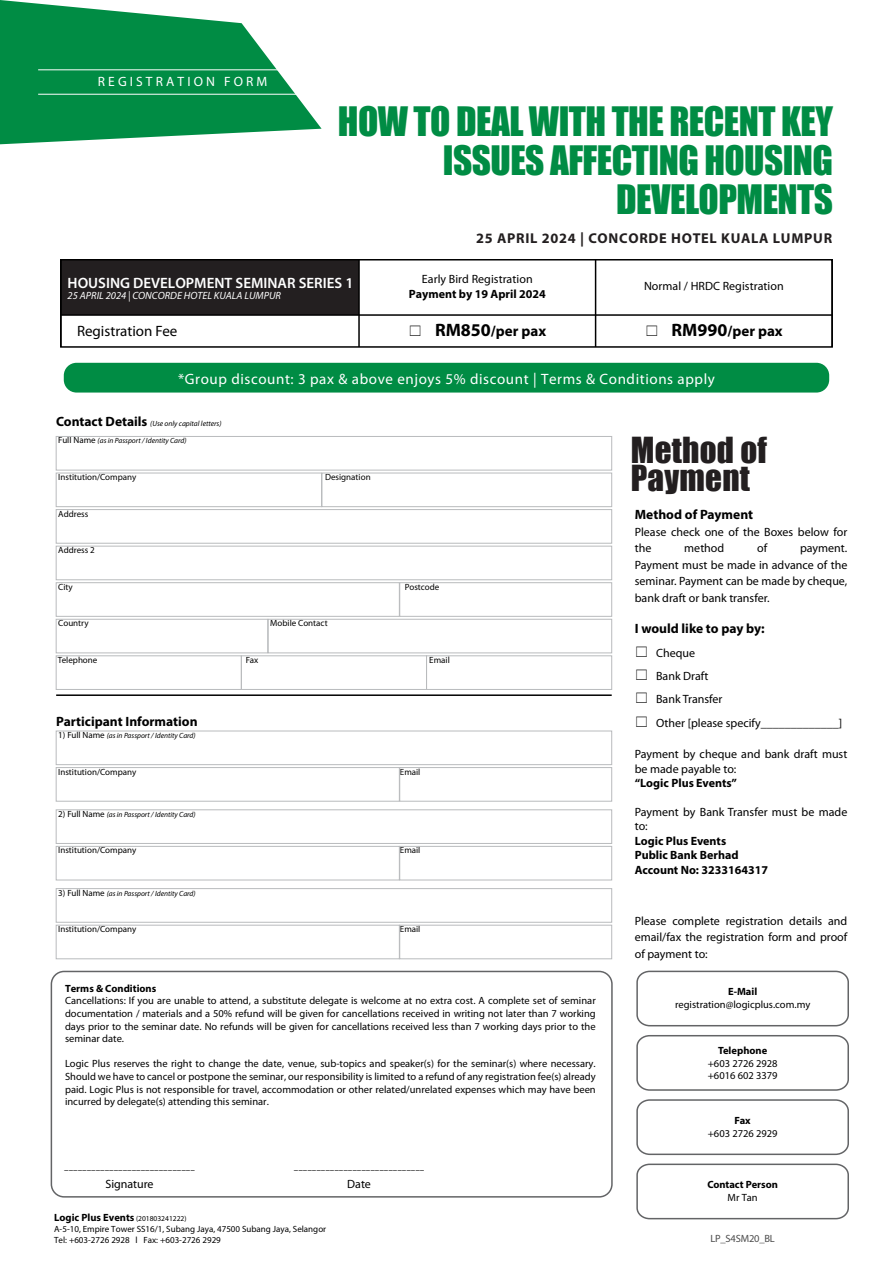
<style>
.page{position:relative;width:893px;height:1263px;background:#fff}
.page>*{position:absolute;margin:0;border:0;box-sizing:border-box;transform-origin:0 0}
.t1{font:37.2px/39px "Impact";letter-spacing:-.015em;color:#008c44;text-align:right}
.t2{font:33px/27.6px "Impact";letter-spacing:.01em;color:#231f20}
.t3{font:15px "Myriad Pro";letter-spacing:.04em;color:#fff}
.t4{font:600 15px "Myriad Pro";color:#fff}
.t5{font:700 15px "Myriad Pro";color:#000}
.t6{font:15px "Myriad Pro";color:#000}
.t7{font:700 14.25px "Myriad Pro";letter-spacing:.05em;color:#231f20}
.t8{font:700 13.5px "Myriad Pro";color:#000}
.t9{font:13.5px "Myriad Pro";letter-spacing:.23em;color:#fff}
.t10{font:12px/16.5px "Myriad Pro";color:#000}
.t11{font:700 12px/14.4px "Myriad Pro";color:#000}
.t12{font:10.5px/12.6px "Myriad Pro";color:#000;text-align:justify}
.t13{font:700 10.5px "Myriad Pro";color:#000}
.t14{font:italic 10.5px "Myriad Pro";color:#fff}
.t15{font:10.5px "Myriad Pro";letter-spacing:-.02em;color:#4d4d4d}
.t16{font:9px/10.8px "Myriad Pro";color:#000}
.t17{font:italic 7.5px "Myriad Pro";color:#000}
.s1{font-size:18px}
.s2{font-weight:700;font-style:normal;font-size:13.5px}
.s3{font-style:normal;font-size:9px}
.s4{font-weight:400;font-size:7.5px}
</style>
<div class="page">
<svg style="left:0;top:0;width:322px;height:144px;fill:#008c44"></svg>
<div style="left:64px;top:363px;width:765px;height:30px;background:#008c44;border-radius:13px"></div>
<div style="left:61px;top:260px;width:298px;height:55px;background:#231f20"></div>
<div style="left:60px;top:259px;width:773px;height:89px;border:2px solid #000"></div>
<div style="left:56px;top:436px;width:556px;height:34px;border:1px solid #b9bbbd"></div>
<div style="left:56px;top:473px;width:266px;height:34px;border:1px solid #b9bbbd"></div>
<div style="left:322px;top:473px;width:290px;height:34px;border:1px solid #b9bbbd"></div>
<div style="left:56px;top:509px;width:556px;height:34px;border:1px solid #b9bbbd"></div>
<div style="left:56px;top:546px;width:556px;height:34px;border:1px solid #b9bbbd"></div>
<div style="left:56px;top:582px;width:344px;height:34px;border:1px solid #b9bbbd"></div>
<div style="left:400px;top:582px;width:212px;height:34px;border:1px solid #b9bbbd"></div>
<div style="left:56px;top:619px;width:212px;height:34px;border:1px solid #b9bbbd"></div>
<div style="left:268px;top:619px;width:344px;height:34px;border:1px solid #b9bbbd"></div>
<div style="left:56px;top:656px;width:186px;height:34px;border:1px solid #b9bbbd"></div>
<div style="left:241px;top:656px;width:186px;height:34px;border:1px solid #b9bbbd"></div>
<div style="left:426px;top:656px;width:186px;height:34px;border:1px solid #b9bbbd"></div>
<hr style="left:56px;top:694px;width:556px;height:2px;background:#000">
<div style="left:56px;top:767px;width:344px;height:34px;border:1px solid #b9bbbd"></div>
<div style="left:400px;top:767px;width:212px;height:34px;border:1px solid #b9bbbd"></div>
<div style="left:56px;top:731px;width:556px;height:34px;border:1px solid #b9bbbd"></div>
<div style="left:56px;top:846px;width:344px;height:34px;border:1px solid #b9bbbd"></div>
<div style="left:400px;top:846px;width:212px;height:34px;border:1px solid #b9bbbd"></div>
<div style="left:56px;top:810px;width:556px;height:34px;border:1px solid #b9bbbd"></div>
<div style="left:56px;top:925px;width:344px;height:34px;border:1px solid #b9bbbd"></div>
<div style="left:400px;top:925px;width:212px;height:34px;border:1px solid #b9bbbd"></div>
<div style="left:56px;top:888px;width:556px;height:34px;border:1px solid #b9bbbd"></div>
<svg style="left:636px;top:970px;width:213px;height:57px"></svg>
<svg style="left:636px;top:1035px;width:213px;height:56px"></svg>
<svg style="left:636px;top:1099px;width:213px;height:57px"></svg>
<svg style="left:636px;top:1163px;width:213px;height:57px"></svg>
<hr style="left:358px;top:259px;width:2px;height:88px;background:#000">
<hr style="left:831px;top:259px;width:2px;height:88px;background:#000">
<hr style="left:595px;top:259px;width:1px;height:88px;background:#000">
<hr style="left:60px;top:259px;width:2px;height:88px;background:#000">
<hr style="left:61px;top:314px;width:771px;height:2px;background:#000">
<hr style="left:38px;top:69px;width:292px;height:1px;background:#fff">
<hr style="left:38px;top:94px;width:292px;height:1px;background:#fff">
<div style="left:51px;top:971px;width:562px;height:226px;border:2px solid #636466;border-radius:13px"></div>
<p class="t9" style="left:98px;top:74px;width:171px">REGISTRATION FORM</p>
<h1 class="t1" style="left:338px;top:101px;width:497px">HOW TO DEAL WITH THE RECENT KEY<br>ISSUES AFFECTING HOUSING<br>DEVELOPMENTS</h1>
<h3 class="t7" style="left:476px;top:228px;width:357px">25 APRIL 2024 | CONCORDE HOTEL KUALA LUMPUR</h3>
<h3 class="t4" style="left:68px;top:274px;width:287px">HOUSING DEVELOPMENT SEMINAR SERIES 1</h3>
<p class="t14" style="left:68px;top:290px;width:215px">25 APRIL 2024 | CONCORDE HOTEL KUALA LUMPUR</p>
<p class="t10" style="left:422px;top:271px;width:112px">Early Bird Registration</p>
<p class="t11" style="left:409px;top:286px;width:138px">Payment by 19 April 2024</p>
<p class="t10" style="left:644px;top:278px;width:141px">Normal / HRDC Registration</p>
<h3 class="t6" style="left:77px;top:321px;width:102px">Registration Fee</h3>
<h3 class="t5" style="left:435px;top:321px;width:113px"><span class="s1">RM850</span>/per pax</h3>
<h3 class="t5" style="left:672px;top:321px;width:113px"><span class="s1">RM990</span>/per pax</h3>
<h3 class="t3" style="left:178px;top:369px;width:538px">*Group discount: 3 pax &amp; above enjoys 5% discount | Terms &amp; Conditions apply</h3>
<p class="t17" style="left:56px;top:419px;width:167px"><span class="s2">Contact Details</span> (Use only capital letters)</p>
<p class="t17" style="left:58px;top:437px;width:130px"><span class="s3">Full Name</span> (as in Passport / Identity Card)</p>
<p class="t16" style="left:58px;top:471px;width:80px">Institution/Company</p>
<p class="t16" style="left:325px;top:471px;width:47px">Designation</p>
<p class="t16" style="left:58px;top:508px;width:32px">Address</p>
<p class="t16" style="left:58px;top:544px;width:38px">Address 2</p>
<p class="t16" style="left:58px;top:581px;width:16px">City</p>
<p class="t16" style="left:405px;top:581px;width:36px">Postcode</p>
<p class="t16" style="left:58px;top:618px;width:32px">Country</p>
<p class="t16" style="left:270px;top:618px;width:59px">Mobile Contact</p>
<p class="t16" style="left:58px;top:654px;width:41px">Telephone</p>
<p class="t16" style="left:246px;top:654px;width:14px">Fax</p>
<p class="t16" style="left:429px;top:654px;width:22px">Email</p>
<p class="t8" style="left:56px;top:712px;width:143px">Participant Information</p>
<p class="t17" style="left:58px;top:731px;width:139px"><span class="s3">1) Full Name</span> (as in Passport / Identity Card)</p>
<p class="t16" style="left:58px;top:766px;width:80px">Institution/Company</p>
<p class="t16" style="left:400px;top:766px;width:22px">Email</p>
<p class="t17" style="left:58px;top:810px;width:139px"><span class="s3">2) Full Name</span> (as in Passport / Identity Card)</p>
<p class="t16" style="left:58px;top:845px;width:80px">Institution/Company</p>
<p class="t16" style="left:400px;top:845px;width:22px">Email</p>
<p class="t17" style="left:58px;top:889px;width:139px"><span class="s3">3) Full Name</span> (as in Passport / Identity Card)</p>
<p class="t16" style="left:58px;top:923px;width:80px">Institution/Company</p>
<p class="t16" style="left:400px;top:923px;width:22px">Email</p>
<p class="t13" style="left:65px;top:981px;width:93px">Terms &amp; Conditions</p>
<p class="t12" style="left:65px;top:994px;width:532px">Cancellations: If you are unable to attend, a substitute delegate is welcome at no extra cost. A complete set of seminar documentation / materials and a 50% refund will be given for cancellations received in writing not later than 7 working days prior to the seminar date. No refunds will be given for cancellations received less than 7 working days prior to the seminar date.</p>
<p class="t12" style="left:65px;top:1057px;width:532px">Logic Plus reserves the right to change the date, venue, sub-topics and speaker(s) for the seminar(s) where necessary.<br>Should we have to cancel or postpone the seminar, our responsibility is limited to a refund of any registration fee(s) already paid. Logic Plus is not responsible for travel, accommodation or other related/unrelated expenses which may have been incurred by delegate(s) attending this seminar.</p>
<p class="t16" style="left:64px;top:1164px;width:132px">–––––––––––––––––––––––––––––</p>
<p class="t16" style="left:294px;top:1164px;width:132px">–––––––––––––––––––––––––––––</p>
<p class="t10" style="left:105px;top:1175px;width:50px">Signature</p>
<p class="t10" style="left:347px;top:1175px;width:25px">Date</p>
<p class="t13" style="left:54px;top:1210px;width:134px">Logic Plus Events <span class="s4">(201803241222)</span></p>
<p class="t16" style="left:54px;top:1223px;width:274px">A-5-10, Empire Tower SS16/1, Subang Jaya, 47500 Subang Jaya, Selangor<br>Tel: +603-2726 2928 l Fax: +603-2726 2929</p>
<h2 class="t2" style="left:631px;top:435px;width:138px">Method of<br>Payment</h2>
<p class="t8" style="left:635px;top:506px;width:120px">Method of Payment</p>
<p class="t10" style="left:635px;top:523px;width:214px">Please check one of the Boxes below for the</p>
<p class="t10" style="left:684px;top:540px;width:42px">method</p>
<p class="t10" style="left:757px;top:540px;width:12px">of</p>
<p class="t10" style="left:635px;top:540px;width:214px;text-align:justify;text-indent:165px">payment.<br>Payment must be made in advance of the seminar. Payment can be made by cheque, bank draft or bank transfer.</p>
<p class="t8" style="left:635px;top:620px;width:131px">I would like to pay by:</p>
<p class="t10" style="left:656px;top:641px;width:188px;line-height:23.4px">Cheque<br>Bank Draft<br>Bank Transfer<br>Other [please specify_____________]</p>
<p class="t10" style="left:635px;top:747px;width:214px;line-height:14.4px">Payment by cheque and bank draft must be made payable to:</p>
<p class="t11" style="left:635px;top:775px;width:104px">“Logic Plus Events”</p>
<p class="t10" style="left:635px;top:804px;width:214px;line-height:14.4px">Payment by Bank Transfer must be made to:</p>
<p class="t11" style="left:635px;top:833px;width:135px">Logic Plus Events<br>Public Bank Berhad<br>Account No: 3233164317</p>
<p class="t10" style="left:635px;top:912px;width:214px;text-align:justify">Please complete registration details and email/fax the registration form and proof of payment to:</p>
<p class="t13" style="left:728px;top:985px;width:31px">E-Mail</p>
<p class="t12" style="left:675px;top:998px;width:137px">registration@logicplus.com.my</p>
<p class="t13" style="left:718px;top:1044px;width:51px">Telephone</p>
<p class="t12" style="left:708px;top:1057px;width:71px">+603 2726 2928 +6016 602 3379</p>
<p class="t13" style="left:735px;top:1113px;width:18px">Fax</p>
<p class="t12" style="left:708px;top:1126px;width:71px">+603 2726 2929</p>
<p class="t13" style="left:707px;top:1178px;width:72px">Contact Person</p>
<p class="t12" style="left:728px;top:1191px;width:32px">Mr Tan</p>
<p class="t15" style="left:710px;top:1232px;width:66px">LP_S4SM20_BL</p>
</div>
